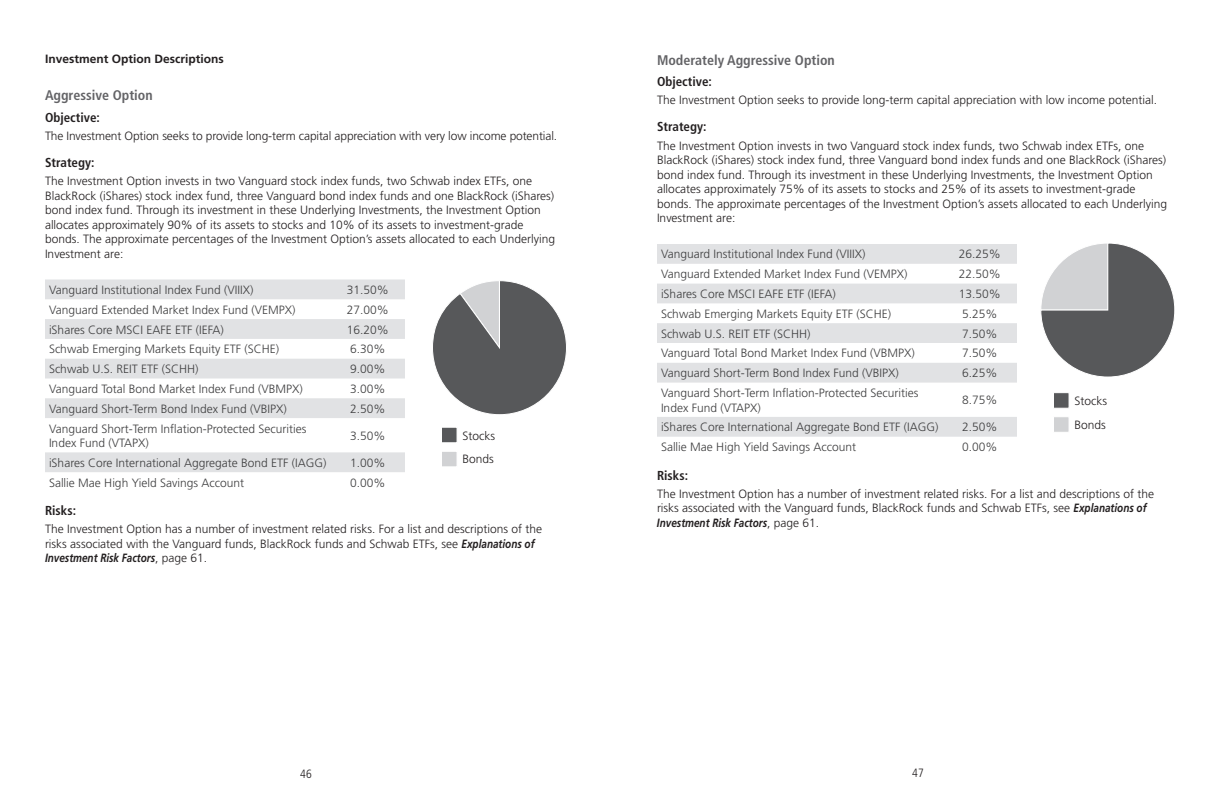
<style>
.page{position:relative;width:1224px;height:792px;background:#fff}
.page>*{position:absolute;margin:0;border:0;box-sizing:border-box;transform-origin:0 0}
.Body_Subhead_TOC{font:700 condensed 14px "Frutiger LT Std";color:#636366}
.Portfolio_Subhead{font:700 condensed 13px "Frutiger LT Std";color:#231f20}
.Body{font:300 12px/14.5px "Frutiger LT Std";color:#231f20}
.Body-2{font:300 12px/14.5px "Frutiger LT Std";color:#3e3e3f}
.Table_Text{font:300 12px "Frutiger LT Std";color:#3e3e3f}
.Bold_-_1st_sentence{font:700 12px "Frutiger LT Std";color:#231f20}
.t1{font:300 condensed 12px "Frutiger LT Std";color:#231f20}
.s1{font-weight:700;font-style:italic}
</style>
<div class="page">
<svg style="left:45px;top:280px;width:360px;height:192px;fill:#e3e4e6"></svg>
<svg style="left:657px;top:244px;width:360px;height:193px;fill:#e7e7e9"></svg>
<svg style="left:432px;top:280px;width:135px;height:135px"></svg>
<div style="left:441px;top:427px;width:17px;height:16px;background:#57585a;border:1px solid #fff"></div>
<div style="left:441px;top:451px;width:17px;height:16px;background:#d1d2d4;border:1px solid #fff"></div>
<svg style="left:1041px;top:243px;width:134px;height:134px"></svg>
<div style="left:1053px;top:392px;width:17px;height:17px;background:#57585a;border:1px solid #fff"></div>
<div style="left:1053px;top:416px;width:17px;height:17px;background:#d1d2d4;border:1px solid #fff"></div>
<p class="Bold_-_1st_sentence" style="left:45px;top:52px;width:180px">Investment Option Descriptions</p>
<p class="Body_Subhead_TOC" style="left:45px;top:87px;width:109px">Aggressive Option</p>
<p class="Portfolio_Subhead" style="left:45px;top:109px;width:56px">Objective:</p>
<p class="Body" style="left:45px;top:129px;width:514px">The Investment Option seeks to provide long-term capital appreciation with very low income potential.</p>
<p class="Portfolio_Subhead" style="left:45px;top:155px;width:51px">Strategy:</p>
<p class="Body" style="left:45px;top:174px;width:512px">The Investment Option invests in two Vanguard stock index funds, two Schwab index ETFs, one BlackRock (iShares) stock index fund, three Vanguard bond index funds and one BlackRock (iShares) bond index fund. Through its investment in these Underlying Investments, the Investment Option allocates approximately 90% of its assets to stocks and 10% of its assets to investment-grade bonds. The approximate percentages of the Investment Option’s assets allocated to each Underlying Investment are:</p>
<p class="Body-2" style="left:49px;top:283px;width:206px">Vanguard Institutional Index Fund (VIIIX)</p>
<p class="Body-2" style="left:347px;top:283px;width:44px">31.50%</p>
<p class="Body-2" style="left:49px;top:302px;width:248px">Vanguard Extended Market Index Fund (VEMPX)</p>
<p class="Body-2" style="left:347px;top:302px;width:44px">27.00%</p>
<p class="Body-2" style="left:49px;top:322px;width:176px">iShares Core MSCI EAFE ETF (IEFA)</p>
<p class="Body-2" style="left:347px;top:322px;width:44px">16.20%</p>
<p class="Body-2" style="left:49px;top:342px;width:232px">Schwab Emerging Markets Equity ETF (SCHE)</p>
<p class="Body-2" style="left:350px;top:342px;width:37px">6.30%</p>
<p class="Body-2" style="left:49px;top:362px;width:151px">Schwab U.S. REIT ETF (SCHH)</p>
<p class="Body-2" style="left:350px;top:362px;width:37px">9.00%</p>
<p class="Body-2" style="left:49px;top:382px;width:255px">Vanguard Total Bond Market Index Fund (VBMPX)</p>
<p class="Body-2" style="left:350px;top:382px;width:37px">3.00%</p>
<p class="Body-2" style="left:49px;top:401px;width:239px">Vanguard Short-Term Bond Index Fund (VBIPX)</p>
<p class="Body-2" style="left:350px;top:401px;width:37px">2.50%</p>
<p class="Body-2" style="left:49px;top:421px;width:259px">Vanguard Short-Term Inflation-Protected Securities<br>Index Fund (VTAPX)</p>
<p class="Body-2" style="left:350px;top:429px;width:37px">3.50%</p>
<p class="Body-2" style="left:49px;top:456px;width:279px">iShares Core International Aggregate Bond ETF (IAGG)</p>
<p class="Body-2" style="left:350px;top:456px;width:37px">1.00%</p>
<p class="Body-2" style="left:49px;top:475px;width:197px">Sallie Mae High Yield Savings Account</p>
<p class="Body-2" style="left:350px;top:475px;width:37px">0.00%</p>
<p class="Portfolio_Subhead" style="left:45px;top:503px;width:33px">Risks:</p>
<p class="Body" style="left:45px;top:522px;width:499px">The Investment Option has a number of investment related risks. For a list and descriptions of the risks associated with the Vanguard funds, BlackRock funds and Schwab ETFs, see <span class="s1">Explanations of<br>Investment Risk Factors</span>, page 61.</p>
<p class="Body" style="left:462px;top:429px;width:34px">Stocks</p>
<p class="Body" style="left:462px;top:452px;width:33px">Bonds</p>
<p class="Body_Subhead_TOC" style="left:657px;top:51px;width:179px">Moderately Aggressive Option</p>
<p class="Portfolio_Subhead" style="left:657px;top:74px;width:56px">Objective:</p>
<p class="Body" style="left:657px;top:93px;width:502px">The Investment Option seeks to provide long-term capital appreciation with low income potential.</p>
<p class="Portfolio_Subhead" style="left:657px;top:119px;width:51px">Strategy:</p>
<p class="Body" style="left:657px;top:138px;width:512px">The Investment Option invests in two Vanguard stock index funds, two Schwab index ETFs, one BlackRock (iShares) stock index fund, three Vanguard bond index funds and one BlackRock (iShares) bond index fund. Through its investment in these Underlying Investments, the Investment Option allocates approximately 75% of its assets to stocks and 25% of its assets to investment-grade bonds. The approximate percentages of the Investment Option’s assets allocated to each Underlying Investment are:</p>
<p class="Table_Text" style="left:661px;top:247px;width:206px">Vanguard Institutional Index Fund (VIIIX)</p>
<p class="Body-2" style="left:959px;top:247px;width:44px">26.25%</p>
<p class="Body-2" style="left:661px;top:267px;width:248px">Vanguard Extended Market Index Fund (VEMPX)</p>
<p class="Body-2" style="left:959px;top:267px;width:44px">22.50%</p>
<p class="Body-2" style="left:661px;top:287px;width:176px">iShares Core MSCI EAFE ETF (IEFA)</p>
<p class="Body-2" style="left:959px;top:287px;width:44px">13.50%</p>
<p class="Body-2" style="left:661px;top:307px;width:232px">Schwab Emerging Markets Equity ETF (SCHE)</p>
<p class="Body-2" style="left:962px;top:307px;width:37px">5.25%</p>
<p class="Body-2" style="left:661px;top:326px;width:151px">Schwab U.S. REIT ETF (SCHH)</p>
<p class="Body-2" style="left:962px;top:326px;width:37px">7.50%</p>
<p class="Body-2" style="left:661px;top:346px;width:255px">Vanguard Total Bond Market Index Fund (VBMPX)</p>
<p class="Body-2" style="left:962px;top:346px;width:37px">7.50%</p>
<p class="Body-2" style="left:661px;top:366px;width:239px">Vanguard Short-Term Bond Index Fund (VBIPX)</p>
<p class="Body-2" style="left:962px;top:366px;width:37px">6.25%</p>
<p class="Body-2" style="left:661px;top:386px;width:259px">Vanguard Short-Term Inflation-Protected Securities<br>Index Fund (VTAPX)</p>
<p class="Body-2" style="left:962px;top:393px;width:37px">8.75%</p>
<p class="Body-2" style="left:661px;top:420px;width:279px">iShares Core International Aggregate Bond ETF (IAGG)</p>
<p class="Body-2" style="left:962px;top:420px;width:37px">2.50%</p>
<p class="Body-2" style="left:661px;top:440px;width:197px">Sallie Mae High Yield Savings Account</p>
<p class="Body-2" style="left:962px;top:440px;width:37px">0.00%</p>
<p class="Portfolio_Subhead" style="left:657px;top:467px;width:33px">Risks:</p>
<p class="Body" style="left:657px;top:486px;width:499px">The Investment Option has a number of investment related risks. For a list and descriptions of the risks associated with the Vanguard funds, BlackRock funds and Schwab ETFs, see <span class="s1">Explanations of<br>Investment Risk Factors</span>, page 61.</p>
<p class="Body" style="left:1074px;top:394px;width:34px">Stocks</p>
<p class="Body" style="left:1074px;top:417px;width:33px">Bonds</p>
<p class="t1" style="left:300px;top:767px;width:13px">46</p>
<p class="t1" style="left:912px;top:766px;width:13px">47</p>
</div>
